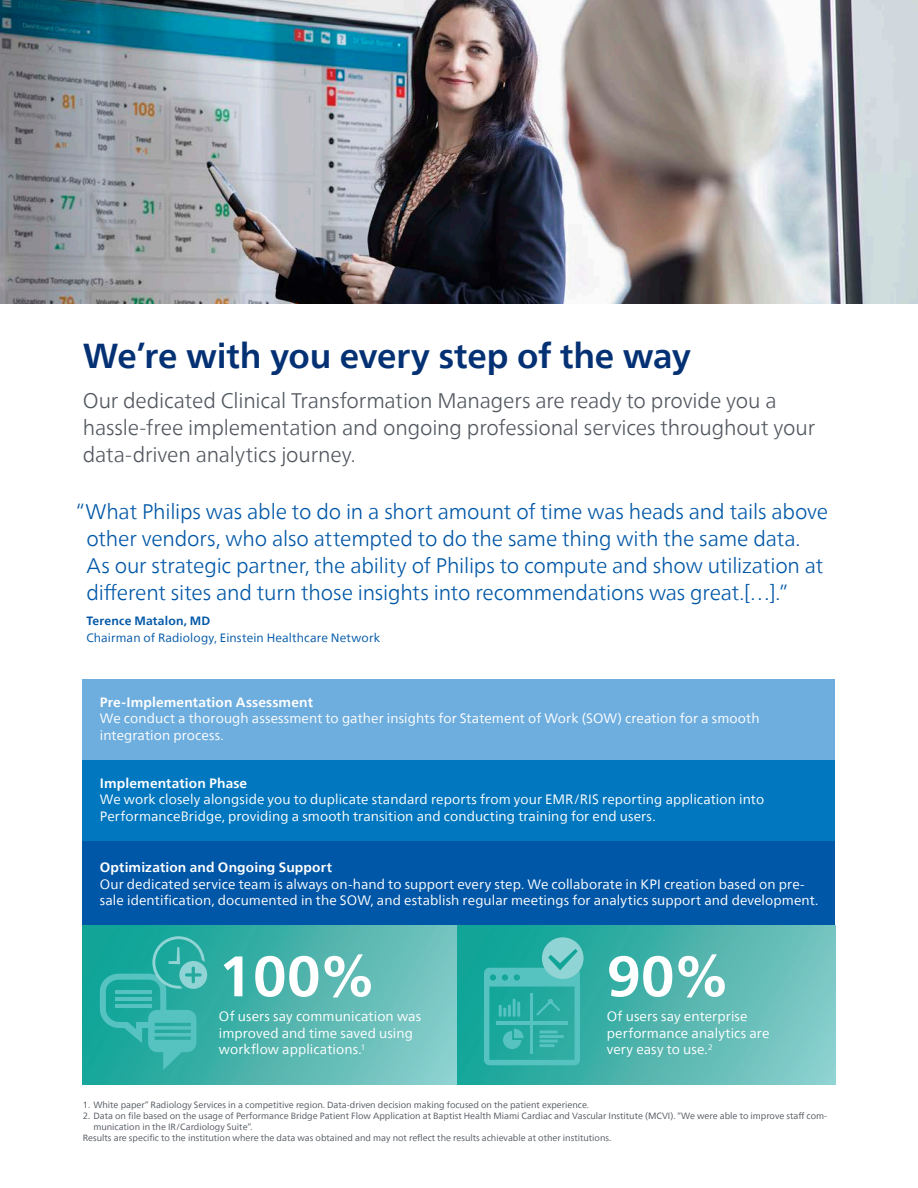
<style>
.page{position:relative;width:918px;height:1188px;background:#fff}
.page>*{position:absolute;margin:0;border:0;box-sizing:border-box;transform-origin:0 0}
._05_Main_Heading_Medium{font:700 57px "Neue Frutiger World";color:#fff}
._05_Main_Heading_Small{font:700 34.5px "Neue Frutiger World";letter-spacing:-.005em;color:#043174}
._03_Introduction{font:300 21px/27px "Neue Frutiger World";letter-spacing:-.01em;color:#0157a7}
._03_Introduction-2{font:300 21px/27px "Neue Frutiger World";letter-spacing:-.01em;color:#52575f}
._01_Body_Copy{font:13.5px/16.5px "Neue Frutiger World";letter-spacing:.005em;color:#fff}
._02_Body_Heading{font:700 13.5px "Neue Frutiger World";letter-spacing:.01em;color:#fff}
._04_Caption{font:12px "Neue Frutiger World";letter-spacing:.015em;color:#0157a7}
._04_Caption-2{font:700 12px "Neue Frutiger World";letter-spacing:.015em;color:#0157a7}
.t1{font:9px/10.8px "Neue Frutiger World";color:#52575f}
</style>
<div class="page">
<div style="left:83px;top:841px;width:752px;height:85px;background:#0157a7"></div>
<svg style="left:83px;top:926px;width:375px;height:158px;background:#52b7b0"></svg>
<svg style="left:458px;top:926px;width:378px;height:158px;background:#4eb6af"></svg>
<img style="left:0;top:0;width:918px;height:303px">
<div style="left:83px;top:679px;width:752px;height:81px;background:#6eaedf"></div>
<div style="left:83px;top:760px;width:752px;height:81px;background:#0077bf"></div>
<div style="left:542px;top:937px;width:42px;height:42px;background:#91d4d5;border-radius:50%"></div>
<svg style="left:484px;top:949px;width:96px;height:116px;background:#3bb4ad"></svg>
<svg style="left:100px;top:936px;width:107px;height:134px;background:#32b0a8"></svg>
<p class="_05_Main_Heading_Small" style="left:83px;top:326px;width:610px">We’re with you every step of the way</p>
<p class="_03_Introduction-2" style="left:83px;top:388px;width:734px">Our dedicated Clinical Transformation Managers are ready to provide you a hassle-free implementation and ongoing professional services throughout your data-driven analytics journey.</p>
<p class="_03_Introduction" style="left:86px;top:499px;width:743px;text-indent:-10px">“What Philips was able to do in a short amount of time was heads and tails above other vendors, who also attempted to do the same thing with the same data.<br>As our strategic partner, the ability of Philips to compute and show utilization at different sites and turn those insights into recommendations was great.[…].”</p>
<p class="_04_Caption-2" style="left:86px;top:611px;width:126px">Terence Matalon, MD</p>
<p class="_04_Caption" style="left:86px;top:628px;width:295px">Chairman of Radiology, Einstein Healthcare Network</p>
<p class="_02_Body_Heading" style="left:100px;top:690px;width:215px">Pre-Implementation Assessment</p>
<p class="_01_Body_Copy" style="left:100px;top:711px;width:661px">We conduct a thorough assessment to gather insights for Statement of Work (SOW) creation for a smooth integration process.</p>
<p class="_02_Body_Heading" style="left:100px;top:771px;width:149px">Implementation Phase</p>
<p class="_01_Body_Copy" style="left:100px;top:791px;width:666px">We work closely alongside you to duplicate standard reports from your EMR/RIS reporting application into<br>PerformanceBridge, providing a smooth transition and conducting training for end users.</p>
<p class="_02_Body_Heading" style="left:100px;top:856px;width:234px">Optimization and Ongoing Support</p>
<p class="_01_Body_Copy" style="left:100px;top:876px;width:720px">Our dedicated service team is always on-hand to support every step. We collaborate in KPI creation based on pre&shy;sale identification, documented in the SOW, and establish regular meetings for analytics support and development.</p>
<p class="_05_Main_Heading_Medium" style="left:219px;top:926px;width:157px">100%</p>
<p class="_01_Body_Copy" style="left:219px;top:1009px;width:204px">Of users say communication was improved and time saved using workflow applications.<sup>1</sup></p>
<p class="_05_Main_Heading_Medium" style="left:607px;top:926px;width:123px">90%</p>
<p class="_01_Body_Copy" style="left:607px;top:1009px;width:164px">Of users say enterprise performance analytics are very easy to use.<sup>2</sup></p>
<p class="t1" style="left:83px;top:1100px;width:508px">1. White paper” Radiology Services in a competitive region. Data-driven decision making focused on the patient experience.</p>
<p class="t1" style="left:93px;top:1111px;width:735px;text-indent:-10px">2. Data on file based on the usage of Performance Bridge Patient Flow Application at Baptist Health Miami Cardiac and Vascular Institute (MCVI). “We were able to improve staff com&shy;munication in the IR/Cardiology Suite”.</p>
<p class="t1" style="left:83px;top:1132px;width:530px">Results are specific to the institution where the data was obtained and may not reflect the results achievable at other institutions.</p>
</div>
